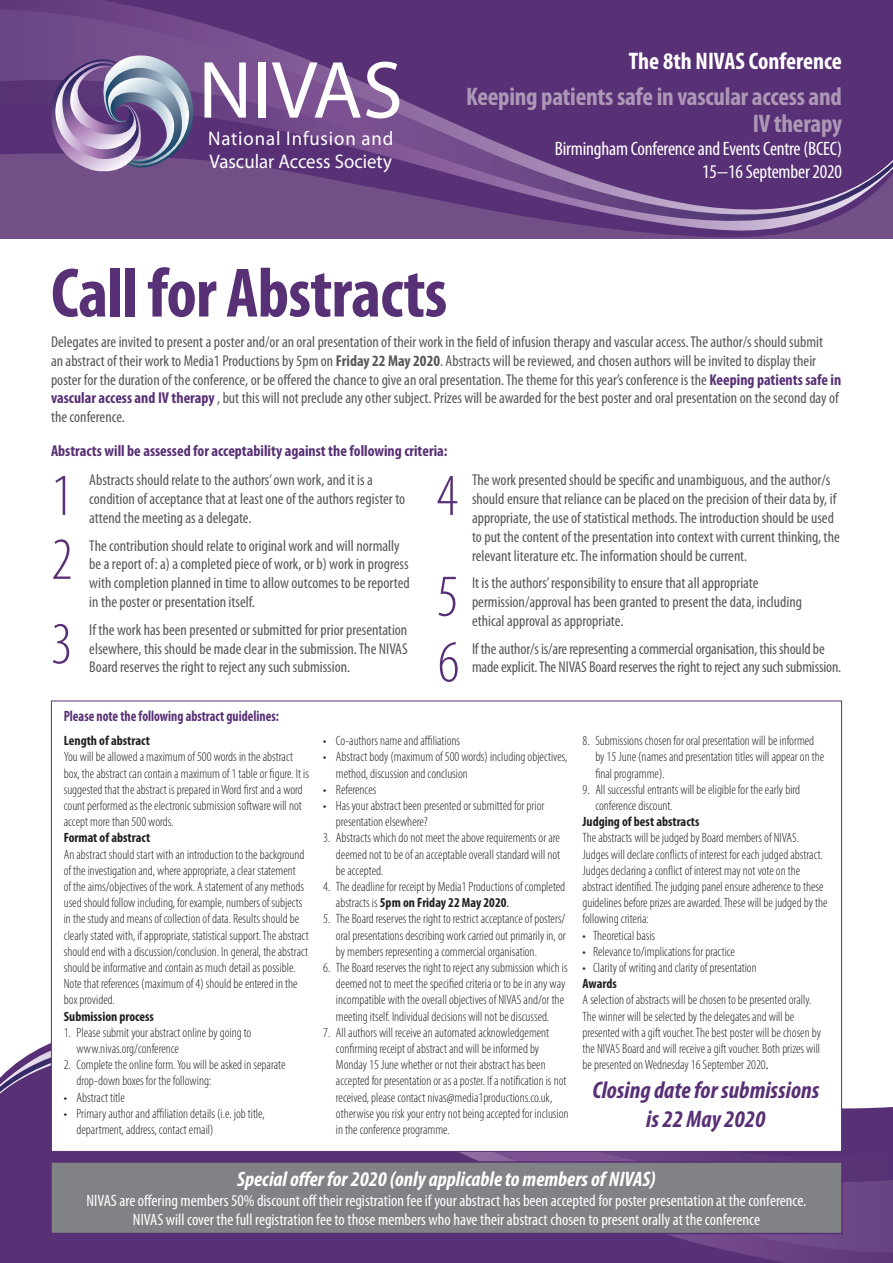
<style>
.page{position:relative;width:893px;height:1263px;background:#fff}
.page>*{position:absolute;margin:0;border:0;box-sizing:border-box;transform-origin:0 0}
.t1{font:700 condensed 70.5px "Myriad Pro";letter-spacing:-.01em;color:#583075}
.t2{font:300 condensed 60px/63.9px "Myriad Pro";color:#583075}
.t3{font:700 condensed 25.5px/27px "Myriad Pro";letter-spacing:-.01em;color:#ac98b6;text-align:right}
.t4{font:italic 700 condensed 24px/28.8px "Myriad Pro";color:#583075;text-align:center}
.t5{font:700 condensed 24px "Myriad Pro";color:#fff}
.t6{font:italic 700 condensed 21px "Myriad Pro";color:#fff}
.t7{font:19.8px/23.7px "Myriad Pro";letter-spacing:.005em;color:#fff;scale:.95 1}
.t8{font:condensed 19.5px/23.4px "Myriad Pro";letter-spacing:-.01em;color:#fff;text-align:right}
.t9{font:condensed 16.5px/19.8px "Myriad Pro";color:#fff;text-align:center}
.t10{font:condensed 15.75px/18.9px "Myriad Pro";color:#57585a}
.t11{font:700 condensed 15.75px "Myriad Pro";color:#583075}
.t12{font:700 condensed 15px "Myriad Pro";color:#583075;scale:.9 1}
.t13{font:300 condensed 13.5px/16.2px "Myriad Pro";color:#231f20}
.t14{font:700 condensed 13.5px "Myriad Pro";color:#231f20}
.s1{font-weight:700}
.s2{font-weight:700;color:#583075}
.s3{font-weight:400}
</style>
<div class="page">
<svg style="left:0;top:0;width:893px;height:9px;background:#593176"></svg>
<svg style="left:0;top:9px;width:893px;height:226px;background:#643e7e"></svg>
<svg style="left:0;top:1252px;width:893px;height:11px;background:#593176"></svg>
<svg style="left:0;top:1033px;width:893px;height:219px;background:#704e89"></svg>
<svg style="left:51px;top:51px;width:142px;height:124px;background:#8b7ba5"></svg>
<svg style="left:204px;top:62px;width:42px;height:56px"></svg>
<div style="left:258px;top:62px;width:7px;height:56px;background:#fff"></div>
<svg style="left:272px;top:62px;width:127px;height:56px"></svg>
<div style="left:51px;top:701px;width:791px;height:451px;background:#fff;border:1px solid #583075"></div>
<div style="left:51px;top:1162px;width:791px;height:71px;background:#808285"></div>
<div style="left:50px;top:1161px;width:793px;height:73px;border:2px solid #583075"></div>
<h3 class="t7" style="left:208px;top:126px;width:196px">National Infusion and<br>Vascular Access Society</h3>
<h3 class="t5" style="left:629px;top:46px;width:214px">The 8th NIVAS Conference</h3>
<h3 class="t3" style="left:466px;top:82px;width:377px">Keeping patients safe in vascular access and<br>IV therapy</h3>
<h3 class="t8" style="left:555px;top:137px;width:289px">Birmingham Conference and Events Centre (BCEC)<br>15−16 September 2020</h3>
<h1 class="t1" style="left:51px;top:249px;width:398px">Call for Abstracts</h1>
<p class="t10" style="left:51px;top:332px;width:792px">Delegates are invited to present a poster and/or an oral presentation of their work in the field of infusion therapy and vascular access. The author/s should submit<br>an abstract of their work to Media1 Productions by 5pm on <span class="s1">Friday 22 May 2020</span>. Abstracts will be reviewed, and chosen authors will be invited to display their poster for the duration of the conference, or be offered the chance to give an oral presentation. The theme for this year’s conference is the <span class="s2">Keeping patients safe in vascular access and IV therapy</span> , but this will not preclude any other subject. Prizes will be awarded for the best poster and oral presentation on the second day of the conference.</p>
<p class="t11" style="left:51px;top:441px;width:398px">Abstracts will be assessed for acceptability against the following criteria:</p>
<p class="t10" style="left:89px;top:470px;width:317px">Abstracts should relate to the authors’ own work, and it is a condition of acceptance that at least one of the authors register to attend the meeting as a delegate.</p>
<p class="t10" style="left:89px;top:536px;width:322px">The contribution should relate to original work and will normally be a report of: a) a completed piece of work, or b) work in progress with completion planned in time to allow outcomes to be reported in the poster or presentation itself.</p>
<p class="t10" style="left:89px;top:620px;width:320px;text-align:justify">If the work has been presented or submitted for prior presentation elsewhere, this should be made clear in the submission. The NIVAS Board reserves the right to reject any such submission.</p>
<p class="t10" style="left:472px;top:470px;width:369px">The work presented should be specific and unambiguous, and the author/s should ensure that reliance can be placed on the precision of their data by, if appropriate, the use of statistical methods. The introduction should be used to put the content of the presentation into context with current thinking, the relevant literature etc. The information should be current.</p>
<p class="t10" style="left:472px;top:573px;width:332px">It is the authors’ responsibility to ensure that all appropriate permission/approval has been granted to present the data, including ethical approval as appropriate.</p>
<p class="t10" style="left:472px;top:639px;width:354px">If the author/s is/are representing a commercial organisation, this should be</p>
<h2 class="t2" style="left:51px;top:463px;width:23px">1<br>2</h2>
<h2 class="t2" style="left:436px;top:444px;width:24px;line-height:100.8px">4<br>5</h2>
<h2 class="t2" style="left:51px;top:611px;width:23px">3</h2>
<h2 class="t2" style="left:438px;top:629px;width:23px">6</h2>
<p class="t10" style="left:472px;top:658px;width:371px">made explicit. The NIVAS Board reserves the right to reject any such submission.</p>
<p class="t12" style="left:64px;top:707px;width:240px">Please note the following abstract guidelines:</p>
<p class="t14" style="left:64px;top:732px;width:88px">Length of abstract</p>
<p class="t13" style="left:64px;top:749px;width:247px">You will be allowed a maximum of 500 words in the abstract box, the abstract can contain a maximum of 1 table or figure. It is suggested that the abstract is prepared in Word first and a word count performed as the electronic submission software will not accept more than 500 words.</p>
<p class="t14" style="left:64px;top:829px;width:88px">Format of abstract</p>
<p class="t13" style="left:64px;top:846px;width:246px">An abstract should start with an introduction to the background of the investigation and, where appropriate, a clear statement<br>of the aims/objectives of the work. A statement of any methods used should follow including, for example, numbers of subjects in the study and means of collection of data. Results should be clearly stated with, if appropriate, statistical support. The abstract should end with a discussion/conclusion. In general, the abstract should be informative and contain as much detail as possible.<br>Note that references (maximum of 4) should be entered in the box provided.</p>
<p class="t14" style="left:64px;top:1008px;width:92px">Submission process</p>
<p class="t13" style="left:77px;top:1024px;width:176px;text-indent:-13px">1. Please submit your abstract online by going to www.nivas.org/conference</p>
<p class="t13" style="left:77px;top:1056px;width:210px;text-indent:-13px">2. Complete the online form. You will be asked in separate drop-down boxes for the following:</p>
<p class="t13" style="left:64px;top:1089px;width:63px">• Abstract title</p>
<p class="t13" style="left:77px;top:1105px;width:190px;text-indent:-13px">• Primary author and affiliation details (i.e. job title, department, address, contact email)</p>
<p class="t13" style="left:323px;top:732px;width:138px">• Co-authors name and affiliations</p>
<p class="t13" style="left:336px;top:749px;width:233px;text-indent:-13px">• Abstract body (maximum of 500 words) including objectives, method, discussion and conclusion</p>
<p class="t13" style="left:323px;top:781px;width:55px">• References</p>
<p class="t13" style="left:336px;top:797px;width:210px;text-indent:-13px">• Has your abstract been presented or submitted for prior presentation elsewhere?</p>
<p class="t13" style="left:336px;top:830px;width:226px;text-align:justify;text-indent:-13px">3. Abstracts which do not meet the above requirements or are deemed not to be of an acceptable overall standard will not be accepted.</p>
<p class="t13" style="left:336px;top:878px;width:231px;text-indent:-13px">4. The deadline for receipt by Media1 Productions of completed abstracts is <span class="s1">5pm on Friday 22 May 2020</span><span class="s3">.</span></p>
<p class="t13" style="left:336px;top:911px;width:231px;text-align:justify;text-indent:-13px">5. The Board reserves the right to restrict acceptance of posters/ oral presentations describing work carried out primarily in, or by members representing a commercial organisation.</p>
<p class="t13" style="left:336px;top:959px;width:233px;text-indent:-13px">6. The Board reserves the right to reject any submission which is deemed not to meet the specified criteria or to be in any way incompatible with the overall objectives of NIVAS and/or the meeting itself. Individual decisions will not be discussed.</p>
<p class="t13" style="left:336px;top:1024px;width:234px;text-indent:-13px">7. All authors will receive an automated acknowledgement confirming receipt of abstract and will be informed by Monday 15 June whether or not their abstract has been accepted for presentation or as a poster. If a notification is not received, please contact nivas@media1productions.co.uk, otherwise you risk your entry not being accepted for inclusion in the conference programme.</p>
<p class="t13" style="left:595px;top:732px;width:230px;text-indent:-13px">8. Submissions chosen for oral presentation will be informed by 15 June (names and presentation titles will appear on the final programme).</p>
<p class="t13" style="left:595px;top:781px;width:206px;text-indent:-13px">9. All successful entrants will be eligible for the early bird conference discount.</p>
<p class="t14" style="left:583px;top:813px;width:118px">Judging of best abstracts</p>
<p class="t13" style="left:583px;top:830px;width:246px">The abstracts will be judged by Board members of NIVAS.<br>Judges will declare conflicts of interest for each judged abstract.<br>Judges declaring a conflict of interest may not vote on the abstract identified. The judging panel ensure adherence to these guidelines before prizes are awarded. These will be judged by the following criteria:</p>
<p class="t13" style="left:583px;top:927px;width:74px">• Theoretical basis</p>
<p class="t13" style="left:583px;top:943px;width:154px">• Relevance to/implications for practice</p>
<p class="t13" style="left:583px;top:959px;width:176px">• Clarity of writing and clarity of presentation</p>
<p class="t14" style="left:583px;top:975px;width:36px">Awards</p>
<p class="t13" style="left:583px;top:992px;width:240px">A selection of abstracts will be chosen to be presented orally.<br>The winner will be selected by the delegates and will be presented with a gift voucher. The best poster will be chosen by the NIVAS Board and will receive a gift voucher. Both prizes will be presented on Wednesday 16 September 2020<span class="s3">.</span></p>
<h3 class="t4" style="left:592px;top:1075px;width:228px">Closing date for submissions is 22 May 2020</h3>
<h3 class="t6" style="left:237px;top:1166px;width:420px">Special offer for 2020 (only applicable to members of NIVAS)</h3>
<p class="t9" style="left:87px;top:1190px;width:721px">NIVAS are offering members 50% discount off their registration fee if your abstract has been accepted for poster presentation at the conference.<br>NIVAS will cover the full registration fee to those members who have their abstract chosen to present orally at the conference</p>
</div>
